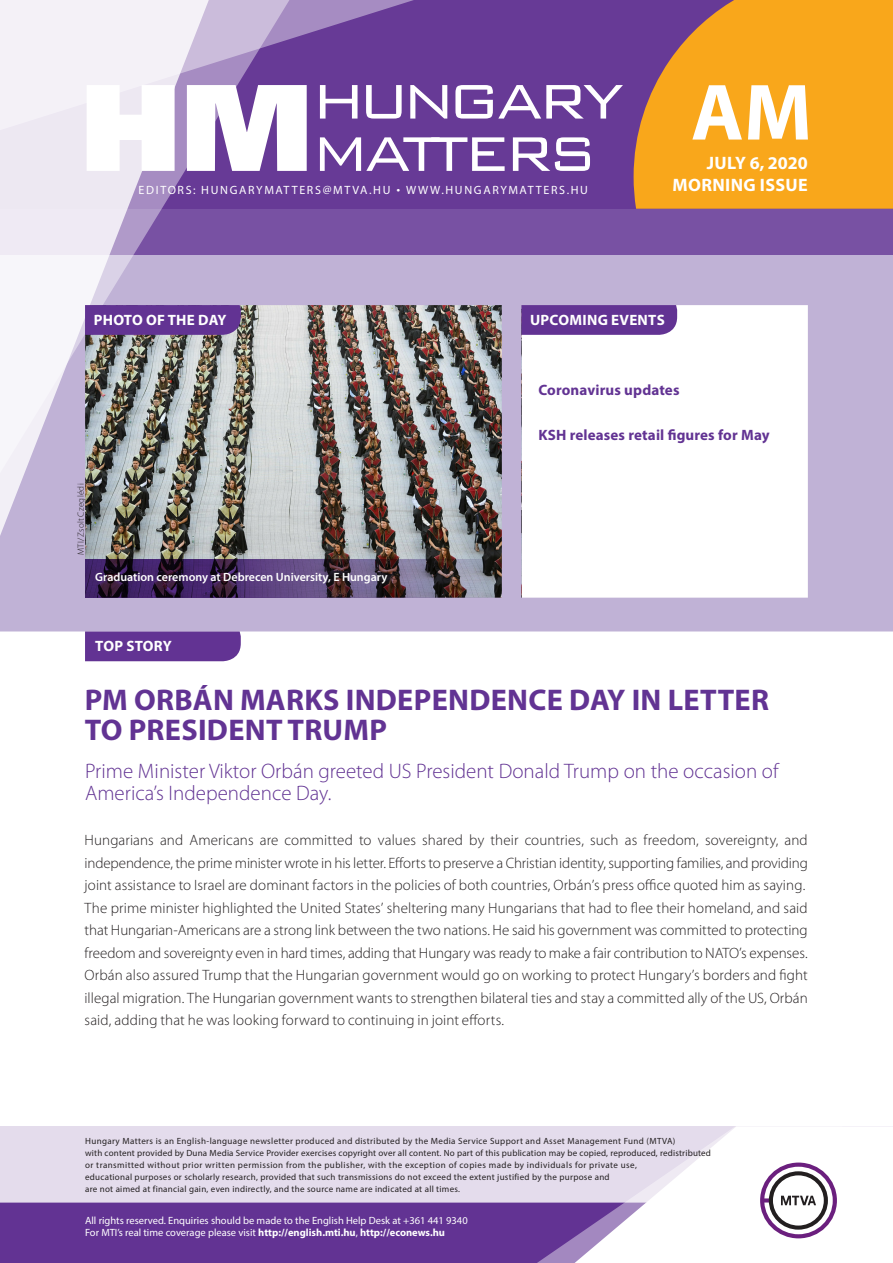
<style>
.page{position:relative;width:893px;height:1263px;background:#fff}
.page>*{position:absolute;margin:0;border:0;box-sizing:border-box;transform-origin:0 0}
.t1{font:700 80.55px "Myriad Pro";color:#fff}
._00_borito_cimsor{font:700 30px/30px "Myriad Pro";letter-spacing:.01em;color:#623393}
._00_borito_alcimsor{font:300 21px/22.5px "Myriad Pro";color:#623393}
.t2{font:700 18px "Myriad Pro";letter-spacing:.02em;color:#fff}
.t3{font:700 18px "Myriad Pro";color:#fff}
._03_kenyer_szöveg-1{font:300 15px/22.5px "Myriad Pro";letter-spacing:.005em;color:#231f20;text-align:justify}
._00_borito_cimsorkic{font:700 15px "Myriad Pro";letter-spacing:.01em;color:#623393}
.t4{font:700 15px "Myriad Pro";letter-spacing:.02em;color:#fff}
.t5{font:12px "Myriad Pro";letter-spacing:.14em;color:#fff}
._04_kepalairas{font:600 12px "Myriad Pro";color:#fff}
.t6{font:10.5px/12px "Myriad Pro";color:#fff}
.t7{font:9px/12px "Myriad Pro";letter-spacing:.03em;color:#231f20}
._03_kenyer_szöveg-1-2{font:300 9px "Myriad Pro";letter-spacing:.03em;color:#231f20}
.s1{font-family:"Geogrotesque"}
.s2{font-weight:700}
</style>
<div class="page">
<div style="left:0;top:1126px;width:893px;height:137px;background:#e4dcec"></div>
<div style="left:0;top:1202px;width:506px;height:61px;background:#623393"></div>
<svg style="left:506px;top:1202px;width:69px;height:61px;background:#6b3e99"></svg>
<svg style="left:575px;top:1126px;width:318px;height:137px"></svg>
<svg style="left:0;top:255px;width:893px;height:376px"></svg>
<div style="left:0;top:0;width:893px;height:255px;background:linear-gradient(to bottom,#633493,#72489e)"></div>
<svg style="left:634px;top:0;width:259px;height:209px;background:#ea9c26"></svg>
<svg style="left:225px;top:221px;width:83px;height:287px;background:#b5aebc"></svg>
<svg style="left:225px;top:0;width:257px;height:221px;background:#744c9f"></svg>
<svg style="left:0;top:0;width:225px;height:610px"></svg>
<svg style="left:87px;top:85px;width:88px;height:86px"></svg>
<svg style="left:187px;top:85px;width:120px;height:86px"></svg>
<svg style="left:320px;top:85px;width:37px;height:34px"></svg>
<svg style="left:366px;top:85px;width:36px;height:34px"></svg>
<svg style="left:410px;top:85px;width:37px;height:34px"></svg>
<svg style="left:455px;top:85px;width:168px;height:34px"></svg>
<svg style="left:320px;top:137px;width:185px;height:34px"></svg>
<svg style="left:513px;top:137px;width:77px;height:34px"></svg>
<div style="left:85px;top:631px;width:156px;height:30px;background:#623393"></div>
<svg style="left:521px;top:305px;width:156px;height:30px;background:#653795"></svg>
<div style="left:85px;top:305px;width:156px;height:30px;background:#623393"></div>
<img style="left:85px;top:559px;width:417px;height:39px">
<p class="t5" style="left:139px;top:182px;width:451px">EDITORS: HUNGARYMATTERS@MTVA.HU <span class="s1">¬</span> WWW.HUNGARYMATTERS.HU</p>
<h1 class="t1" style="left:691px;top:60px;width:122px">AM</h1>
<p class="t3" style="left:707px;top:151px;width:103px">July 6, 2020</p>
<p class="t2" style="left:673px;top:173px;width:137px">MORNING ISSUE</p>
<p class="t4" style="left:94px;top:310px;width:134px">PHOTO OF THE DAY</p>
<p class="t4" style="left:530px;top:310px;width:136px">UPCOMING EVENTS</p>
<p class="_03_kenyer_szöveg-1-2" style="left:76px;top:555px;width:73px;rotate:-90deg">MTI/Zsolt Czeglédi</p>
<p class="_04_kepalairas" style="left:95px;top:569px;width:294px">Graduation ceremony at Debrecen University, E Hungary</p>
<p class="t4" style="left:95px;top:636px;width:78px">TOP STORY</p>
<p class="_00_borito_cimsorkic" style="left:538px;top:380px;width:143px">Coronavirus updates</p>
<p class="_00_borito_cimsorkic" style="left:538px;top:425px;width:233px">KSH releases retail figures for May</p>
<p class="_00_borito_cimsor" style="left:85px;top:684px;width:686px">PM ORBÁN MARKS INDEPENDENCE DAY IN LETTER<br>TO PRESIDENT TRUMP</p>
<p class="_00_borito_alcimsor" style="left:85px;top:759px;width:695px">Prime Minister Viktor Orbán greeted US President Donald Trump on the occasion of<br>America’s Independence Day.</p>
<p class="_03_kenyer_szöveg-1" style="left:85px;top:829px;width:725px">Hungarians and Americans are committed to values shared by their countries, such as freedom, sovereignty, and independence, the prime minister wrote in his letter. Efforts to preserve a Christian identity, supporting families, and providing joint assistance to Israel are dominant factors in the policies of both countries, Orbán’s press office quoted him as saying.</p>
<p class="_03_kenyer_szöveg-1" style="left:85px;top:896px;width:725px">The prime minister highlighted the United States’ sheltering many Hungarians that had to flee their homeland, and said that Hungarian-Americans are a strong link between the two nations. He said his government was committed to protecting freedom and sovereignty even in hard times, adding that Hungary was ready to make a fair contribution to NATO’s expenses.</p>
<p class="_03_kenyer_szöveg-1" style="left:85px;top:964px;width:725px">Orbán also assured Trump that the Hungarian government would go on working to protect Hungary’s borders and fight illegal migration. The Hungarian government wants to strengthen bilateral ties and stay a committed ally of the US, Orbán said, adding that he was looking forward to continuing in joint efforts.</p>
<p class="t7" style="left:85px;top:1134px;width:627px">Hungary Matters is an English-language newsletter produced and distributed by the Media Service Support and Asset Management Fund (MTVA)<br>with content provided by Duna Media Service Provider exercises copyright over all content. No part of this publication may be copied, reproduced, redistributed or transmitted without prior written permission from the publisher, with the exception of copies made by individuals for private use,<br>educational purposes or scholarly research, provided that such transmissions do not exceed the extent justified by the purpose and<br>are not aimed at financial gain, even indirectly, and the source name are indicated at all times.</p>
<p class="t6" style="left:85px;top:1214px;width:384px">All rights reserved. Enquiries should be made to the English Help Desk at +361 441 9340<br>For MTI’s real time coverage please visit <span class="s2">http://english.mti.hu</span>, <span class="s2">http://econews.hu</span></p>
</div>
